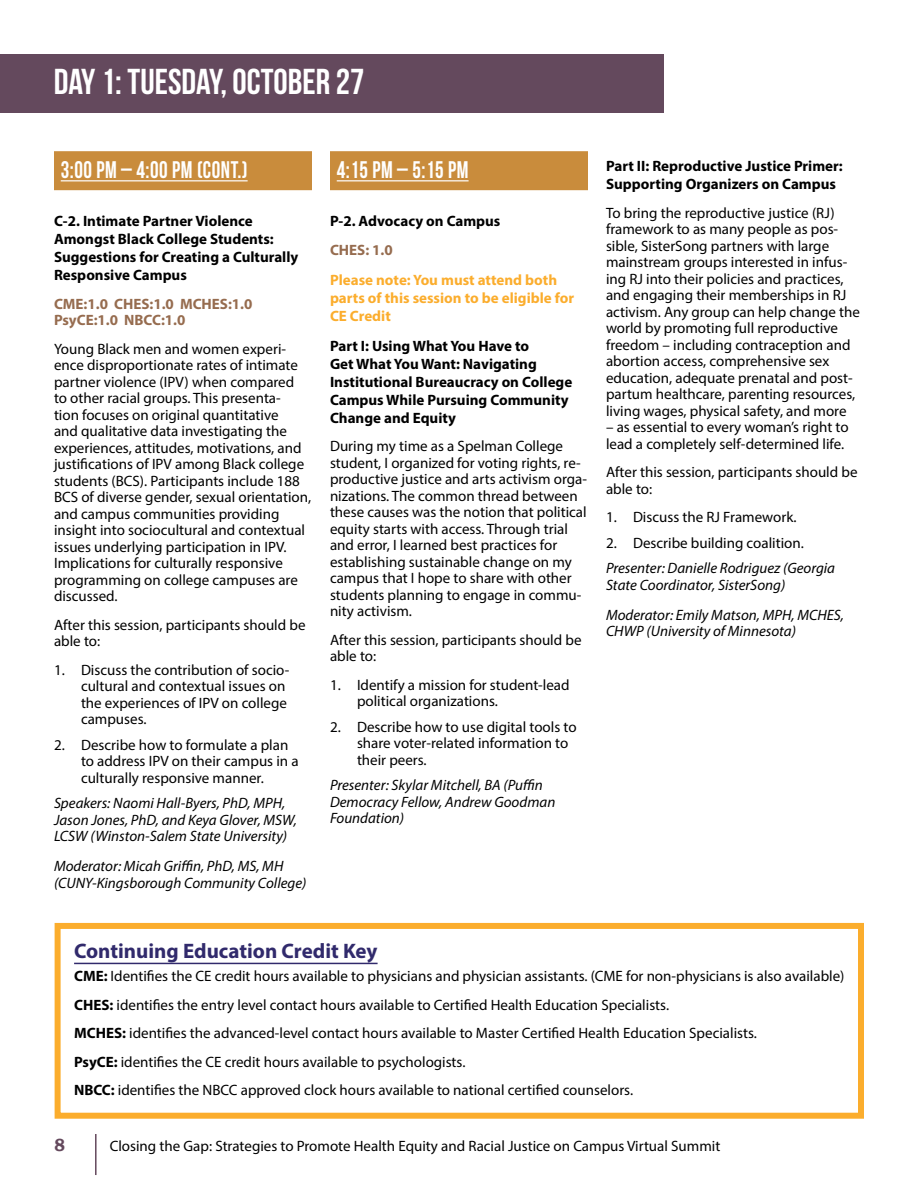
<style>
.page{position:relative;width:918px;height:1188px;background:#fff}
.page>*{position:absolute;margin:0;border:0;box-sizing:border-box;transform-origin:0 0}
.t1{font:36px "Bebas Neue";color:#fff}
.t2{font:24px "Bebas Neue";letter-spacing:.025em;color:#fff;scale:.9 1}
.t3{font:700 21px "Myriad Pro";color:#312a6c}
.t4{font:600 18px "Franklin Gothic";color:#64495d}
.t5{font:15px/16.5px "Myriad Pro";color:#000}
.t6{font:italic 15px/16.5px "Myriad Pro";color:#000}
.t7{font:700 15px/18px "Myriad Pro";color:#000}
.t8{font:700 15px/18px "Myriad Pro";color:#fbad2d}
.t9{font:700 15px/16.5px "Myriad Pro";color:#966c4f}
.s1{font-weight:700}
</style>
<div class="page">
<hr style="left:95px;top:1134px;width:2px;height:41px;background:#64495d">
<div style="left:0;top:54px;width:663px;height:59px;background:#64495d"></div>
<div style="left:54px;top:151px;width:258px;height:39px;background:#c98c3c"></div>
<hr style="left:61px;top:180px;width:187px;height:1px;background:#fff">
<div style="left:330px;top:151px;width:258px;height:39px;background:#c98c3c"></div>
<hr style="left:337px;top:180px;width:132px;height:1px;background:#fff">
<hr style="left:74px;top:963px;width:304px;height:1px;background:#312a6c">
<div style="left:55px;top:923px;width:809px;height:196px;border:6px solid #fbad2d"></div>
<h1 class="t1" style="left:54px;top:62px;width:312px">DAY 1: TUESDAY, OCTOBER 27</h1>
<h2 class="t2" style="left:61px;top:157px;width:209px">3:00 PM – 4:00 PM (CONT.)</h2>
<p class="t7" style="left:54px;top:212px;width:246px">C-2. Intimate Partner Violence<br>Amongst Black College Students:<br>Suggestions for Creating a Culturally<br>Responsive Campus</p>
<p class="t9" style="left:54px;top:295px;width:200px">CME:1.0 CHES:1.0 MCHES:1.0<br>PsyCE:1.0 NBCC:1.0</p>
<p class="t5" style="left:54px;top:340px;width:259px">Young Black men and women experi&shy;ence disproportionate rates of intimate partner violence (IPV) when compared<br>to other racial groups. This presenta-<br>tion focuses on original quantitative<br>and qualitative data investigating the experiences, attitudes, motivations, and justifications of IPV among Black college students (BCS). Participants include 188<br>BCS of diverse gender, sexual orientation, and campus communities providing insight into sociocultural and contextual issues underlying participation in IPV.<br>Implications for culturally responsive programming on college campuses are discussed.</p>
<p class="t5" style="left:54px;top:616px;width:253px">After this session, participants should be able to:</p>
<p class="t5" style="left:81px;top:661px;width:210px;text-indent:-27px">1. Discuss the contribution of socio&shy;cultural and contextual issues on the experiences of IPV on college campuses.</p>
<p class="t5" style="left:81px;top:736px;width:219px;text-indent:-27px">2. Describe how to formulate a plan to address IPV on their campus in a culturally responsive manner.</p>
<p class="t6" style="left:54px;top:795px;width:245px">Speakers: Naomi Hall-Byers, PhD, MPH,<br>Jason Jones, PhD, and Keya Glover, MSW,<br>LCSW (Winston-Salem State University)</p>
<p class="t6" style="left:54px;top:858px;width:254px">Moderator: Micah Griffin, PhD, MS, MH (CUNY-Kingsborough Community College)</p>
<h2 class="t2" style="left:337px;top:157px;width:148px">4:15 PM – 5:15 PM</h2>
<p class="t7" style="left:330px;top:212px;width:172px">P-2. Advocacy on Campus</p>
<p class="t9" style="left:330px;top:241px;width:64px">CHES: 1.0</p>
<p class="t8" style="left:330px;top:270px;width:246px">Please note: You must attend both parts of this session to be eligible for<br>CE Credit</p>
<p class="t7" style="left:330px;top:336px;width:244px">Part I: Using What You Have to<br>Get What You Want: Navigating<br>Institutional Bureaucracy on College<br>Campus While Pursuing Community<br>Change and Equity</p>
<p class="t5" style="left:330px;top:438px;width:259px">During my time as a Spelman College student, I organized for voting rights, re&shy;productive justice and arts activism orga&shy;nizations. The common thread between these causes was the notion that political equity starts with access. Through trial and error, I learned best practices for establishing sustainable change on my campus that I hope to share with other students planning to engage in commu&shy;nity activism.</p>
<p class="t5" style="left:330px;top:631px;width:253px">After this session, participants should be able to:</p>
<p class="t5" style="left:357px;top:676px;width:214px;text-indent:-27px">1. Identify a mission for student-lead political organizations.</p>
<p class="t5" style="left:357px;top:718px;width:221px;text-indent:-27px">2. Describe how to use digital tools to share voter-related information to their peers.</p>
<p class="t6" style="left:330px;top:777px;width:227px">Presenter: Skylar Mitchell, BA (Puffin<br>Democracy Fellow, Andrew Goodman<br>Foundation)</p>
<p class="t7" style="left:606px;top:157px;width:238px">Part II: Reproductive Justice Primer:<br>Supporting Organizers on Campus</p>
<p class="t5" style="left:606px;top:204px;width:255px">To bring the reproductive justice (RJ) framework to as many people as pos&shy;sible, SisterSong partners with large mainstream groups interested in infus&shy;ing RJ into their policies and practices, and engaging their memberships in RJ activism. Any group can help change the world by promoting full reproductive freedom – including contraception and abortion access, comprehensive sex education, adequate prenatal and post&shy;partum healthcare, parenting resources, living wages, physical safety, and more</p>
<p class="t5" style="left:606px;top:419px;width:244px">– as essential to every woman’s right to lead a completely self-determined life.</p>
<p class="t5" style="left:606px;top:464px;width:253px">After this session, participants should be able to:</p>
<p class="t5" style="left:606px;top:509px;width:192px">1. Discuss the RJ Framework.</p>
<p class="t5" style="left:606px;top:534px;width:199px">2. Describe building coalition.</p>
<p class="t6" style="left:606px;top:560px;width:231px">Presenter: Danielle Rodriguez (Georgia<br>State Coordinator, SisterSong)</p>
<p class="t6" style="left:606px;top:606px;width:240px">Moderator: Emily Matson, MPH, MCHES,<br>CHWP (University of Minnesota)</p>
<h3 class="t3" style="left:74px;top:937px;width:305px">Continuing Education Credit Key</h3>
<p class="t5" style="left:74px;top:962px;width:772px;line-height:28.5px"><span class="s1">CME:</span> Identifies the CE credit hours available to physicians and physician assistants. (CME for non-physicians is also available)<br><span class="s1">CHES:</span> identifies the entry level contact hours available to Certified Health Education Specialists.<br><span class="s1">MCHES:</span> identifies the advanced-level contact hours available to Master Certified Health Education Specialists.<br><span class="s1">PsyCE:</span> identifies the CE credit hours available to psychologists.<br><span class="s1">NBCC:</span> identifies the NBCC approved clock hours available to national certified counselors.</p>
<p class="t4" style="left:55px;top:1134px;width:12px">8</p>
<p class="t5" style="left:110px;top:1138px;width:612px">Closing the Gap: Strategies to Promote Health Equity and Racial Justice on Campus Virtual Summit</p>
</div>
